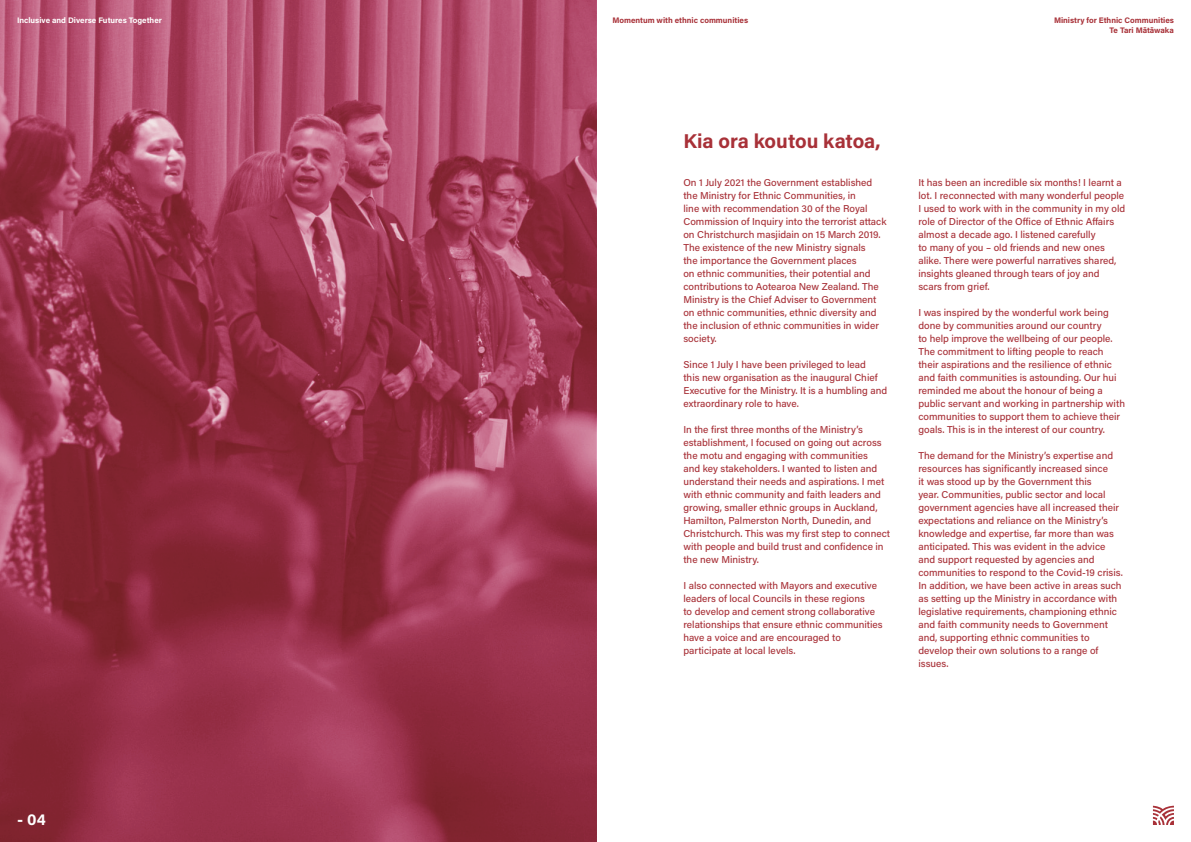
<style>
.page{position:relative;width:1191px;height:842px;background:#fff}
.page>*{position:absolute;margin:0;border:0;box-sizing:border-box;transform-origin:0 0}
.t1{font:700 20px "Acumin Pro";letter-spacing:-.005em;color:#a83138}
.t2{font:700 16px "Acumin Pro";color:#fff}
.t3{font:500 10px/13px "Acumin Pro";color:#a83138}
.t4{font:700 8px/10px "Acumin Pro";color:#a83138;text-align:right}
.t5{font:700 8px "Acumin Pro";color:#fff}
</style>
<div class="page">
<svg style="left:1153px;top:806px;width:21px;height:19px"></svg>
<svg style="left:0;top:0;width:595px;height:842px;background:#9d3951"></svg>
<p class="t5" style="left:17px;top:14px;width:146px">Inclusive and Diverse Futures Together</p>
<h2 class="t2" style="left:17px;top:808px;width:30px">- 04</h2>
<p class="t4" style="left:612px;top:15px;width:137px">Momentum with ethnic communities</p>
<p class="t4" style="left:1054px;top:15px;width:121px">Ministry for Ethnic Communities<br>Te Tari Mātāwaka</p>
<h1 class="t1" style="left:683px;top:127px;width:199px">Kia ora koutou katoa,</h1>
<p class="t3" style="left:683px;top:176px;width:205px">On 1 July 2021 the Government established the Ministry for Ethnic Communities, in<br>line with recommendation 30 of the Royal Commission of Inquiry into the terrorist attack on Christchurch masjidain on 15 March 2019.<br>The existence of the new Ministry signals<br>the importance the Government places<br>on ethnic communities, their potential and contributions to Aotearoa New Zealand. The Ministry is the Chief Adviser to Government on ethnic communities, ethnic diversity and the inclusion of ethnic communities in wider society.</p>
<p class="t3" style="left:683px;top:358px;width:205px">Since 1 July I have been privileged to lead<br>this new organisation as the inaugural Chief Executive for the Ministry. It is a humbling and extraordinary role to have.</p>
<p class="t3" style="left:683px;top:423px;width:208px">In the first three months of the Ministry’s establishment, I focused on going out across the motu and engaging with communities<br>and key stakeholders. I wanted to listen and understand their needs and aspirations. I met with ethnic community and faith leaders and growing, smaller ethnic groups in Auckland, Hamilton, Palmerston North, Dunedin, and Christchurch. This was my first step to connect with people and build trust and confidence in the new Ministry.</p>
<p class="t3" style="left:683px;top:579px;width:201px">I also connected with Mayors and executive leaders of local Councils in these regions<br>to develop and cement strong collaborative relationships that ensure ethnic communities have a voice and are encouraged to participate at local levels.</p>
<p class="t3" style="left:918px;top:175px;width:208px">It has been an incredible six months! I learnt a lot. I reconnected with many wonderful people I used to work with in the community in my old role of Director of the Office of Ethnic Affairs almost a decade ago. I listened carefully<br>to many of you – old friends and new ones alike. There were powerful narratives shared, insights gleaned through tears of joy and scars from grief.</p>
<p class="t3" style="left:918px;top:305px;width:208px">I was inspired by the wonderful work being done by communities around our country<br>to help improve the wellbeing of our people.<br>The commitment to lifting people to reach their aspirations and the resilience of ethnic and faith communities is astounding. Our hui reminded me about the honour of being a public servant and working in partnership with communities to support them to achieve their goals. This is in the interest of our country.</p>
<p class="t3" style="left:918px;top:448px;width:206px">The demand for the Ministry’s expertise and resources has significantly increased since<br>it was stood up by the Government this<br>year. Communities, public sector and local government agencies have all increased their expectations and reliance on the Ministry’s knowledge and expertise, far more than was anticipated. This was evident in the advice and support requested by agencies and communities to respond to the Covid-19 crisis.<br>In addition, we have been active in areas such as setting up the Ministry in accordance with legislative requirements, championing ethnic and faith community needs to Government and, supporting ethnic communities to develop their own solutions to a range of issues.</p>
</div>
